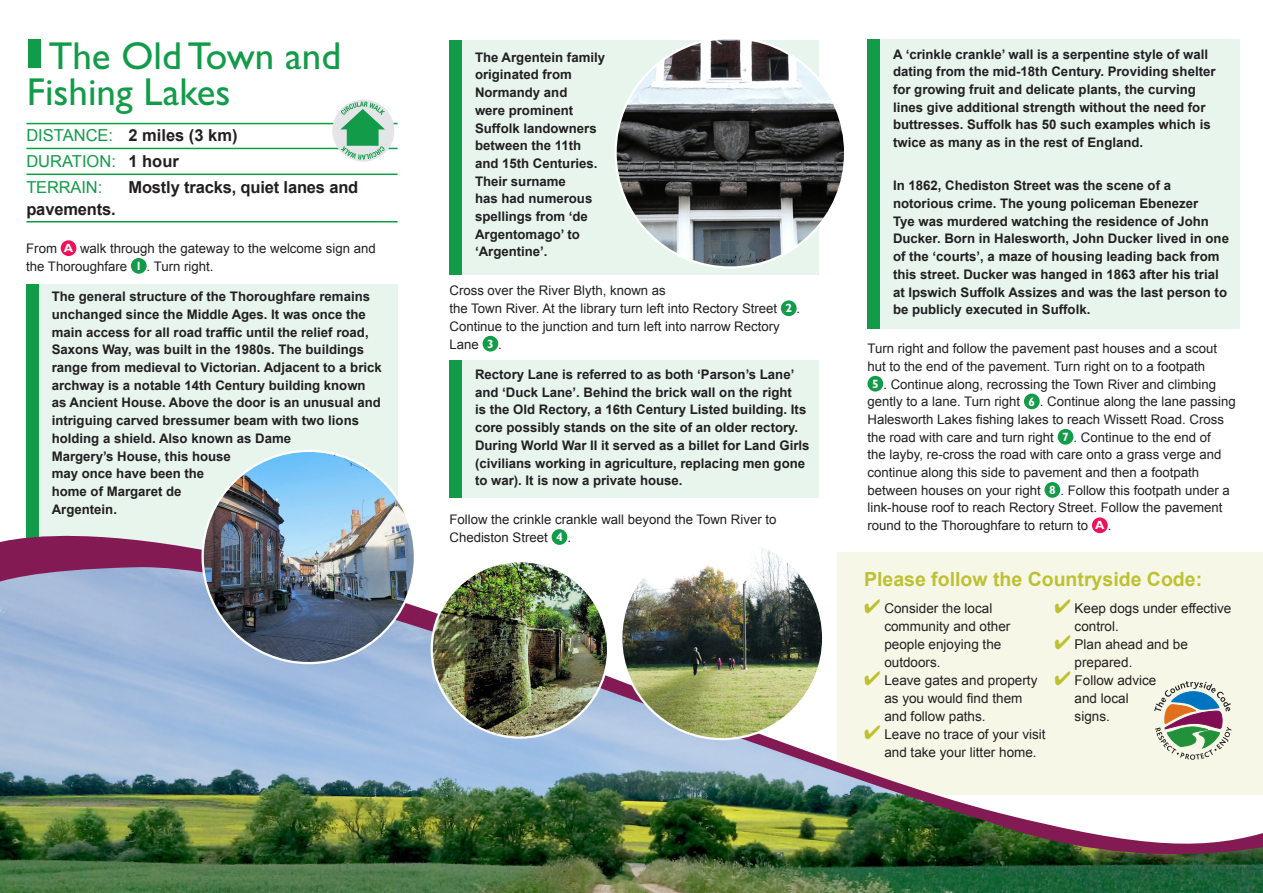
<style>
.page{position:relative;width:1263px;height:893px;background:#fff}
.page>*{position:absolute;margin:0;border:0;box-sizing:border-box;transform-origin:0 0}
.t1{font:39px/36px "Gill Sans";color:#129b49}
.t2{font:700 19.5px "Arial";color:#bdc131}
.t3{font:16.5px/25.8px "Arial";letter-spacing:-.01em;color:#129b49}
.t4{font:700 16.5px "Arial";letter-spacing:-.01em;color:#231f20}
.t5{font:13.5px/18px "Arial";color:#231f20}
.t6{font:700 13.2px/17.7px "Arial";color:#231f20}
.t7{font:13.2px/17.7px "Arial";color:#231f20}
.s1{font-weight:700;color:#231f20}
.s2{font-family:"Gill Sans";font-weight:700;font-size:12px;color:#fff}
.s3{color:#bdc131}
</style>
<div class="page">
<div style="left:449px;top:360px;width:370px;height:138px;background:#e7f5ed"></div>
<div style="left:449px;top:360px;width:13px;height:138px;background:#129b49"></div>
<div style="left:27px;top:284px;width:371px;height:272px;background:#e7f5ed"></div>
<div style="left:27px;top:284px;width:12px;height:272px;background:#129b49"></div>
<svg style="left:0;top:877px;width:1263px;height:16px;background:#477544"></svg>
<img style="left:0;top:486px;width:1263px;height:391px">
<div style="left:449px;top:41px;width:370px;height:234px;background:#e7f5ed"></div>
<div style="left:449px;top:41px;width:13px;height:234px;background:#129b49"></div>
<div style="left:867px;top:39px;width:372px;height:290px;background:#e7f5ed"></div>
<div style="left:867px;top:39px;width:13px;height:290px;background:#129b49"></div>
<img style="left:616px;top:38px;width:229px;height:229px;border-radius:115px">
<img style="left:203px;top:451px;width:212px;height:212px;border-radius:106px">
<img style="left:432px;top:561px;width:176px;height:177px;border-radius:88px">
<img style="left:621px;top:537px;width:202px;height:202px;border-radius:101px">
<div style="left:781px;top:300px;width:16px;height:16px;background:#129b49;border-radius:50%"></div>
<div style="left:482px;top:336px;width:16px;height:16px;background:#129b49;border-radius:50%"></div>
<div style="left:552px;top:529px;width:15px;height:16px;background:#129b49;border-radius:50%"></div>
<div style="left:61px;top:240px;width:15px;height:16px;background:#ee1059;border-radius:50%"></div>
<div style="left:131px;top:258px;width:16px;height:16px;background:#129b49;border-radius:50%"></div>
<div style="left:867px;top:376px;width:16px;height:16px;background:#129b49;border-radius:50%"></div>
<div style="left:1024px;top:394px;width:16px;height:15px;background:#129b49;border-radius:50%"></div>
<div style="left:1058px;top:429px;width:15px;height:16px;background:#129b49;border-radius:50%"></div>
<div style="left:1044px;top:482px;width:16px;height:16px;background:#129b49;border-radius:50%"></div>
<div style="left:1092px;top:517px;width:16px;height:16px;background:#ee1059;border-radius:50%"></div>
<hr style="left:26px;top:123px;width:372px;height:1px;background:#129b49">
<hr style="left:26px;top:148px;width:372px;height:1px;background:#129b49">
<hr style="left:26px;top:174px;width:372px;height:1px;background:#129b49">
<hr style="left:26px;top:221px;width:372px;height:1px;background:#129b49">
<div style="left:28px;top:39px;width:12px;height:29px;background:#129b49"></div>
<div style="left:332px;top:99px;width:62px;height:63px;background:#e4e5e7;border-radius:50%"></div>
<svg style="left:340px;top:102px;width:45px;height:58px"></svg>
<p class="t1" style="left:27px;top:38px;width:316px;text-indent:22px">The Old Town and<br>Fishing Lakes</p>
<p class="t3" style="left:26px;top:123px;width:213px">DISTANCE: <span class="s1">2 miles (3 km)<br></span>DURATION: <span class="s1">1 hour<br></span>TERRAIN:</p>
<p class="t4" style="left:128px;top:176px;width:231px">Mostly tracks, quiet lanes and</p>
<p class="t4" style="left:26px;top:198px;width:91px">pavements.</p>
<p class="t7" style="left:26px;top:240px;width:351px">From <span class="s2">A</span> walk through the gateway to the welcome sign and the Thoroughfare <span class="s2">1</span> . Turn right.</p>
<p class="t6" style="left:52px;top:288px;width:332px">The general structure of the Thoroughfare remains unchanged since the Middle Ages. It was once the main access for all road traffic until the relief road, Saxons Way, was built in the 1980s. The buildings range from medieval to Victorian. Adjacent to a brick archway is a notable 14th Century building known as Ancient House. Above the door is an unusual and intriguing carved bressumer beam with two lions holding a shield. Also known as Dame<br>Margery’s House, this house<br>may once have been the<br>home of Margaret de<br>Argentein.</p>
<p class="t6" style="left:475px;top:49px;width:132px">The Argentein family originated from<br>Normandy and<br>were prominent<br>Suffolk landowners between the 11th and 15th Centuries.<br>Their surname<br>has had numerous spellings from ‘de<br>Argentomago’ to ‘Argentine’.</p>
<p class="t7" style="left:449px;top:282px;width:352px">Cross over the River Blyth, known as<br>the Town River. At the library turn left into Rectory Street <span class="s2">2</span> .<br>Continue to the junction and turn left into narrow Rectory Lane <span class="s2">3</span> .</p>
<p class="t6" style="left:475px;top:366px;width:336px">Rectory Lane is referred to as both ‘Parson’s Lane’ and ‘Duck Lane’. Behind the brick wall on the right<br>is the Old Rectory, a 16th Century Listed building. Its core possibly stands on the site of an older rectory.<br>During World War II it served as a billet for Land Girls (civilians working in agriculture, replacing men gone to war). It is now a private house.</p>
<p class="t7" style="left:449px;top:511px;width:328px">Follow the crinkle crankle wall beyond the Town River to<br>Chediston Street <span class="s2">4</span> .</p>
<p class="t6" style="left:893px;top:45px;width:324px">A ‘crinkle crankle’ wall is a serpentine style of wall dating from the mid-18th Century. Providing shelter for growing fruit and delicate plants, the curving lines give additional strength without the need for buttresses. Suffolk has 50 such examples which is twice as many as in the rest of England.</p>
<p class="t6" style="left:893px;top:177px;width:337px">In 1862, Chediston Street was the scene of a notorious crime. The young policeman Ebenezer<br>Tye was murdered watching the residence of John Ducker. Born in Halesworth, John Ducker lived in one of the ‘courts’, a maze of housing leading back from this street. Ducker was hanged in 1863 after his trial at Ipswich Suffolk Assizes and was the last person to be publicly executed in Suffolk.</p>
<p class="t7" style="left:867px;top:340px;width:351px">Turn right and follow the pavement past houses and a scout</p>
<p class="t7" style="left:867px;top:358px;width:339px">hut to the end of the pavement. Turn right on to a footpath</p>
<p class="t7" style="left:872px;top:375px;width:346px"><span class="s2">5</span> . Continue along, recrossing the Town River and climbing</p>
<p class="t7" style="left:867px;top:393px;width:370px">gently to a lane. Turn right <span class="s2">6</span> . Continue along the lane passing</p>
<p class="t7" style="left:867px;top:411px;width:358px">Halesworth Lakes fishing lakes to reach Wissett Road. Cross</p>
<p class="t7" style="left:867px;top:428px;width:345px">the road with care and turn right <span class="s2">7</span> . Continue to the end of</p>
<p class="t7" style="left:867px;top:446px;width:356px">the layby, re-cross the road with care onto a grass verge and</p>
<p class="t7" style="left:867px;top:464px;width:333px">continue along this side to pavement and then a footpath</p>
<p class="t7" style="left:867px;top:481px;width:364px">between houses on your right <span class="s2">8</span> . Follow this footpath under a</p>
<p class="t7" style="left:867px;top:499px;width:357px">link-house roof to reach Rectory Street. Follow the pavement</p>
<p class="t7" style="left:867px;top:517px;width:245px">round to the Thoroughfare to return to <span class="s2">A</span> .</p>
<p class="t2" style="left:864px;top:566px;width:340px">Please follow the Countryside Code:</p>
<p class="t5" style="left:884px;top:599px;width:128px;text-indent:-20px"><span class="s3">✔</span> Consider the local community and other people enjoying the outdoors.</p>
<p class="t5" style="left:884px;top:671px;width:155px;text-indent:-20px"><span class="s3">✔</span> Leave gates and property as you would find them and follow paths.</p>
<p class="t5" style="left:884px;top:725px;width:163px;text-indent:-20px"><span class="s3">✔</span> Leave no trace of your visit and take your litter home.</p>
<p class="t5" style="left:1075px;top:599px;width:158px;text-indent:-20px"><span class="s3">✔</span> Keep dogs under effective control.</p>
<p class="t5" style="left:1075px;top:635px;width:115px;text-indent:-20px"><span class="s3">✔</span> Plan ahead and be prepared.</p>
<p class="t5" style="left:1075px;top:671px;width:83px;text-indent:-20px"><span class="s3">✔</span> Follow advice and local signs.</p>
</div>
